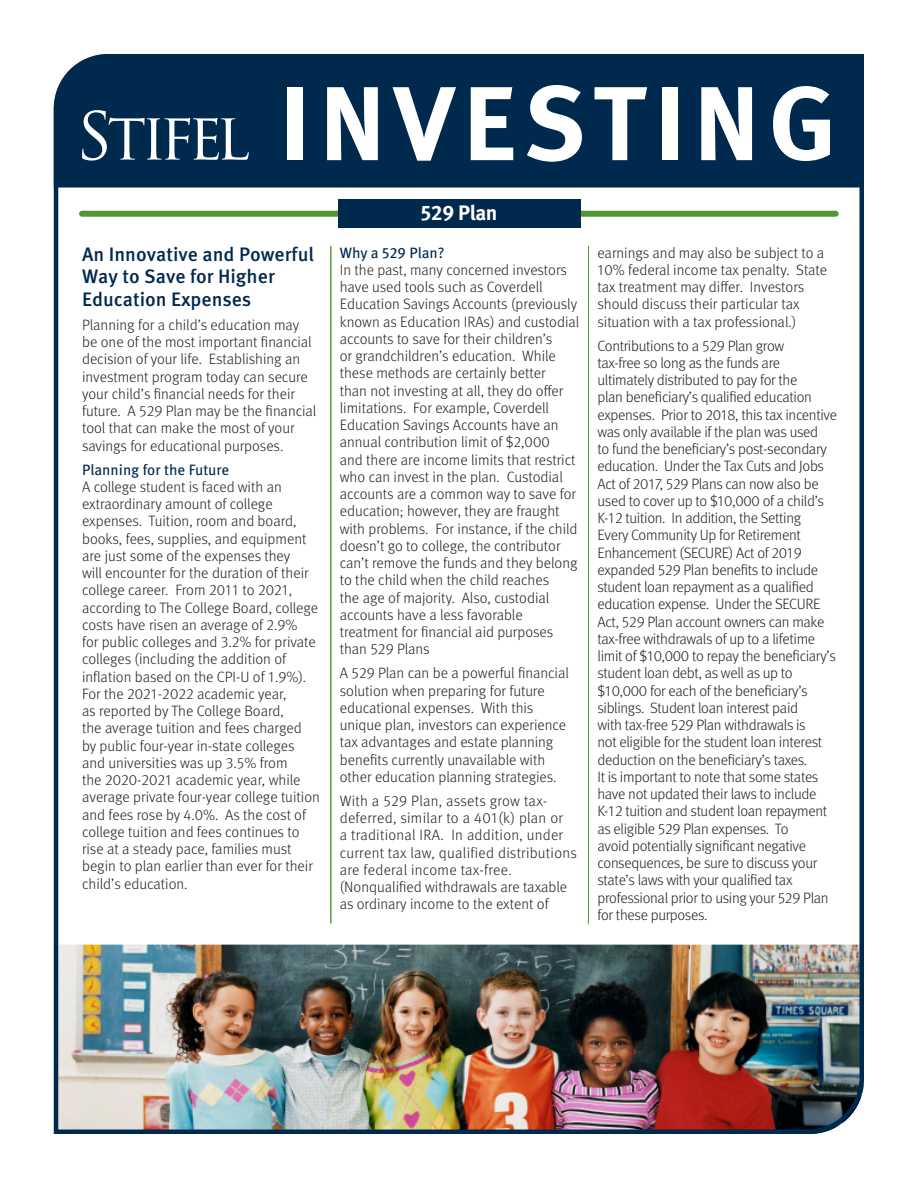
<style>
.page{position:relative;width:918px;height:1188px;background:#fff}
.page>*{position:absolute;margin:0;border:0;box-sizing:border-box;transform-origin:0 0}
.t1{font:700 105px "Meta OT";letter-spacing:.08em;color:#fff}
.t2{font:700 21px "Meta OT";letter-spacing:-.02em;color:#fff}
.t3{font:500 19.5px/22.5px "Meta OT";color:#00294e}
.text{font:300 15px/17.2px "Meta OT";letter-spacing:-.005em;color:#231f20}
.text-2{font:300 15px/17.2px "Meta OT";letter-spacing:.015em;color:#231f20}
.subhead{font:15px "Meta OT";color:#00294e}
</style>
<div class="page">
<img style="left:53px;top:104px;width:811px;height:1030px">
<div style="left:54px;top:54px;width:810px;height:134px;background:#00294e"></div>
<div style="left:82px;top:211px;width:754px;height:6px;background:#529635"></div>
<div style="left:338px;top:199px;width:242px;height:29px;background:#00294e"></div>
<hr style="left:331px;top:246px;width:1px;height:678px;background:#529635">
<hr style="left:588px;top:246px;width:1px;height:678px;background:#529635">
<svg style="left:82px;top:110px;width:167px;height:51px"></svg>
<p class="t1" style="left:280px;top:57px;width:559px">INVESTING</p>
<p class="t3" style="left:82px;top:243px;width:233px">An Innovative and Powerful<br>Way to Save for Higher<br>Education Expenses</p>
<p class="text" style="left:82px;top:316px;width:236px">Planning for a child’s education may be one of the most important financial decision of your life. Establishing an investment program today can secure your child’s financial needs for their future. A 529 Plan may be the financial tool that can make the most of your savings for educational purposes.</p>
<p class="subhead" style="left:82px;top:460px;width:149px">Planning for the Future</p>
<p class="text" style="left:82px;top:478px;width:239px">A college student is faced with an extraordinary amount of college expenses. Tuition, room and board, books, fees, supplies, and equipment are just some of the expenses they<br>will encounter for the duration of their college career. From 2011 to 2021, according to The College Board, college costs have risen an average of 2.9%<br>for public colleges and 3.2% for private colleges (including the addition of inflation based on the CPI-U of 1.9%).<br>For the 2021-2022 academic year,<br>as reported by The College Board,<br>the average tuition and fees charged<br>by public four-year in-state colleges and universities was up 3.5% from<br>the 2020-2021 academic year, while average private four-year college tuition and fees rose by 4.0%. As the cost of college tuition and fees continues to rise at a steady pace, families must begin to plan earlier than ever for their child’s education.</p>
<p class="t2" style="left:421px;top:200px;width:78px">529 Plan</p>
<p class="subhead" style="left:340px;top:243px;width:106px">Why a 529 Plan?</p>
<p class="text" style="left:340px;top:261px;width:241px">In the past, many concerned investors have used tools such as Coverdell Education Savings Accounts (previously known as Education IRAs) and custodial accounts to save for their children’s<br>or grandchildren’s education. While these methods are certainly better<br>than not investing at all, they do offer limitations. For example, Coverdell Education Savings Accounts have an annual contribution limit of $2,000<br>and there are income limits that restrict who can invest in the plan. Custodial accounts are a common way to save for education; however, they are fraught with problems. For instance, if the child doesn’t go to college, the contributor can’t remove the funds and they belong to the child when the child reaches<br>the age of majority. Also, custodial accounts have a less favorable treatment for financial aid purposes than 529 Plans</p>
<p class="text" style="left:340px;top:665px;width:231px">A 529 Plan can be a powerful financial solution when preparing for future educational expenses. With this unique plan, investors can experience tax advantages and estate planning benefits currently unavailable with other education planning strategies.</p>
<p class="text-2" style="left:340px;top:792px;width:239px">With a 529 Plan, assets grow tax&shy;deferred, similar to a 401(k) plan or<br>a traditional IRA. In addition, under current tax law, qualified distributions are federal income tax-free. (Nonqualified withdrawals are taxable as ordinary income to the extent of</p>
<p class="text" style="left:597px;top:244px;width:231px">earnings and may also be subject to a 10% federal income tax penalty. State tax treatment may differ. Investors should discuss their particular tax situation with a tax professional.)</p>
<p class="text" style="left:597px;top:337px;width:241px">Contributions to a 529 Plan grow<br>tax-free so long as the funds are ultimately distributed to pay for the<br>plan beneficiary’s qualified education expenses. Prior to 2018, this tax incentive was only available if the plan was used<br>to fund the beneficiary’s post-secondary education. Under the Tax Cuts and Jobs Act of 2017, 529 Plans can now also be used to cover up to $10,000 of a child’s K-12 tuition. In addition, the Setting<br>Every Community Up for Retirement Enhancement (SECURE) Act of 2019 expanded 529 Plan benefits to include student loan repayment as a qualified education expense. Under the SECURE Act, 529 Plan account owners can make tax-free withdrawals of up to a lifetime limit of $10,000 to repay the beneficiary’s student loan debt, as well as up to $10,000 for each of the beneficiary’s siblings. Student loan interest paid<br>with tax-free 529 Plan withdrawals is<br>not eligible for the student loan interest deduction on the beneficiary’s taxes.<br>It is important to note that some states have not updated their laws to include K-12 tuition and student loan repayment as eligible 529 Plan expenses. To<br>avoid potentially significant negative consequences, be sure to discuss your state’s laws with your qualified tax professional prior to using your 529 Plan for these purposes.</p>
</div>
